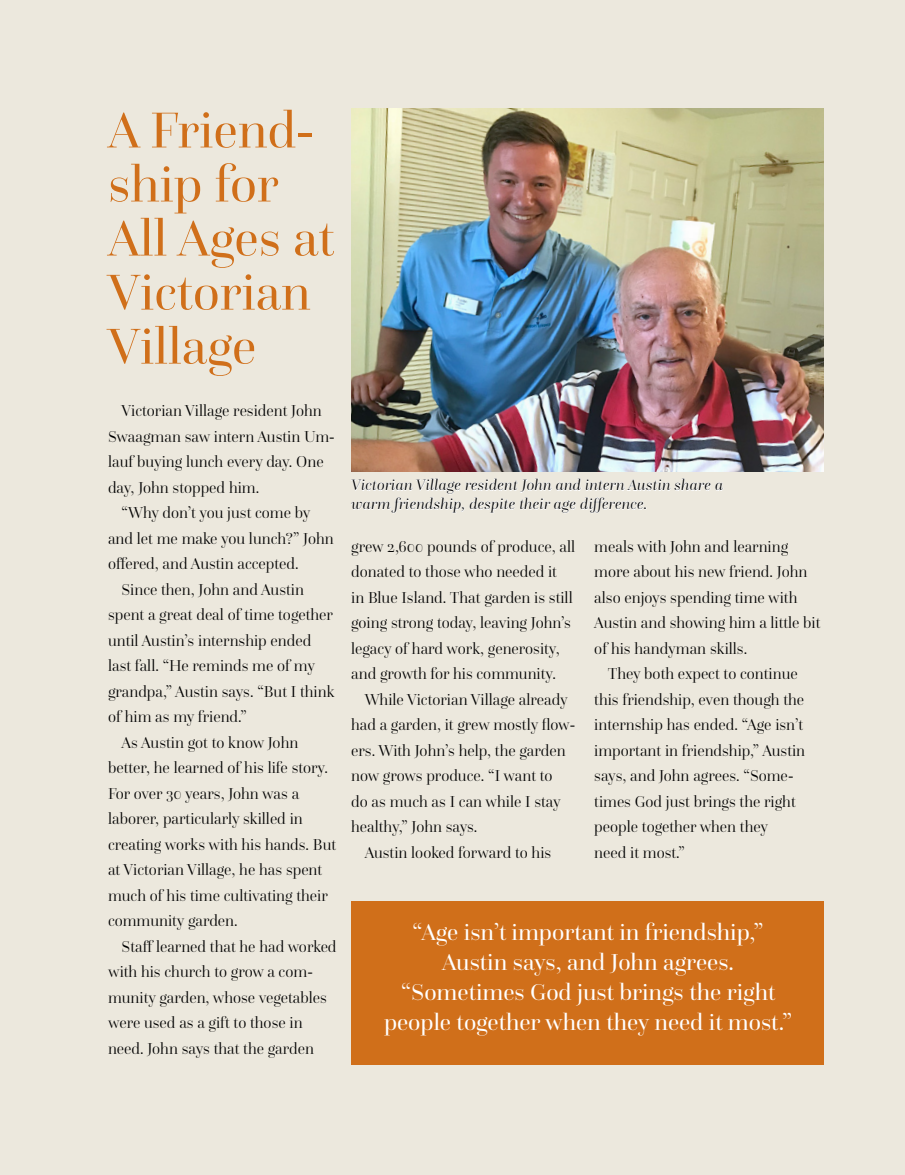
<style>
.page{position:relative;width:905px;height:1175px;background:#fff}
.page>*{position:absolute;margin:0;border:0;box-sizing:border-box;transform-origin:0 0}
.t1{font:52.5px/54px "Questa Grande";color:#d06f1a}
.t2{font:24px/30px "Questa Grande";color:#fff;text-align:center}
.t3{font:300 16.5px/25.5px "Questa Grande";color:#000}
.t4{font:italic 300 15.75px/18.9px "Questa Grande";letter-spacing:.01em;color:#000}
</style>
<div class="page">
<div style="left:0;top:0;width:904px;height:1174px;background:#ece8dd"></div>
<div style="left:351px;top:901px;width:473px;height:163px;background:#d06f1a"></div>
<img style="left:351px;top:108px;width:473px;height:364px">
<svg style="left:351px;top:478px;width:372px;height:35px"></svg>
<h1 class="t1" style="left:108px;top:103px;width:228px">A Friend&shy;ship for<br>All Ages at<br>Victorian<br>Village</h1>
<p class="t3" style="left:108px;top:398px;width:228px;text-indent:14px">Victorian Village resident John<br>Swaagman saw intern Austin Um&shy;lauf buying lunch every day. One day, John stopped him.</p>
<p class="t3" style="left:121px;top:500px;width:190px">“Why don’t you just come by</p>
<p class="t3" style="left:108px;top:525px;width:227px">and let me make you lunch?” John</p>
<p class="t3" style="left:108px;top:551px;width:192px">offered, and Austin accepted.</p>
<p class="t3" style="left:121px;top:576px;width:184px">Since then, John and Austin</p>
<p class="t3" style="left:108px;top:602px;width:226px">spent a great deal of time together</p>
<p class="t3" style="left:108px;top:627px;width:205px">until Austin’s internship ended</p>
<p class="t3" style="left:108px;top:653px;width:208px">last fall. “He reminds me of my</p>
<p class="t3" style="left:108px;top:678px;width:228px">grandpa,” Austin says. “But I think</p>
<p class="t3" style="left:108px;top:704px;width:140px">of him as my friend.”</p>
<p class="t3" style="left:121px;top:729px;width:178px">As Austin got to know John</p>
<p class="t3" style="left:108px;top:755px;width:221px">better, he learned of his life story.</p>
<p class="t3" style="left:108px;top:780px;width:193px">For over 30 years, John was a</p>
<p class="t3" style="left:108px;top:806px;width:196px">laborer, particularly skilled in</p>
<p class="t3" style="left:108px;top:831px;width:230px">creating works with his hands. But</p>
<p class="t3" style="left:108px;top:857px;width:216px">at Victorian Village, he has spent</p>
<p class="t3" style="left:108px;top:882px;width:221px">much of his time cultivating their</p>
<p class="t3" style="left:108px;top:908px;width:131px">community garden.</p>
<p class="t3" style="left:121px;top:933px;width:216px">Staff learned that he had worked</p>
<p class="t3" style="left:108px;top:959px;width:207px">with his church to grow a com-</p>
<p class="t3" style="left:108px;top:984px;width:220px">munity garden, whose vegetables</p>
<p class="t3" style="left:108px;top:1010px;width:196px">were used as a gift to those in</p>
<p class="t3" style="left:108px;top:1035px;width:207px">need. John says that the garden</p>
<p class="t4" style="left:351px;top:475px;width:373px">Victorian Village resident John and intern Austin share a warm friendship, despite their age difference.</p>
<p class="t3" style="left:594px;top:533px;width:228px">meals with John and learning more about his new friend. John also enjoys spending time with<br>Austin and showing him a little bit of his handyman skills.</p>
<p class="t3" style="left:594px;top:661px;width:212px;text-indent:13px">They both expect to continue this friendship, even though the internship has ended. “Age isn’t important in friendship,” Austin says, and John agrees. “Some&shy;times God just brings the right people together when they<br>need it most.”</p>
<p class="t3" style="left:351px;top:533px;width:225px">grew 2,600 pounds of produce, all donated to those who needed it<br>in Blue Island. That garden is still going strong today, leaving John’s legacy of hard work, generosity, and growth for his community.</p>
<p class="t3" style="left:351px;top:686px;width:226px;text-indent:13px">While Victorian Village already had a garden, it grew mostly flow&shy;ers. With John’s help, the garden now grows produce. “I want to<br>do as much as I can while I stay healthy,” John says.</p>
<p class="t3" style="left:364px;top:839px;width:188px">Austin looked forward to his</p>
<h2 class="t2" style="left:384px;top:917px;width:409px">“Age isn’t important in friendship,” Austin says, and John agrees. “Sometimes God just brings the right people together when they need it most.”</h2>
</div>
